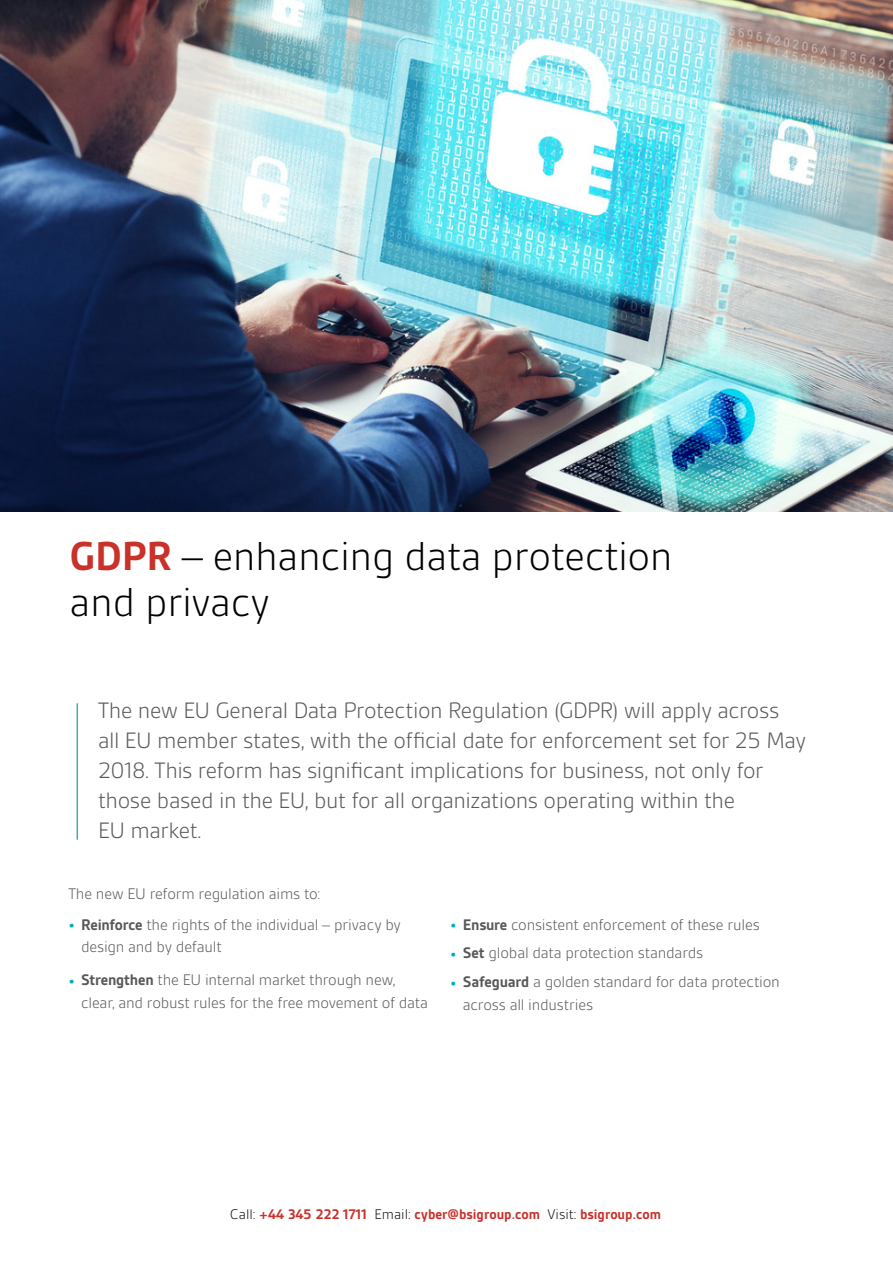
<style>
.page{position:relative;width:893px;height:1263px;background:#fff}
.page>*{position:absolute;margin:0;border:0;box-sizing:border-box;transform-origin:0 0}
.t1{font:300 43.5px/46.5px "BSI Gesta";letter-spacing:-.01em;color:#000}
.Body_Copy{font:300 24px/30px "BSI Gesta";letter-spacing:-.02em;color:#57585a}
.Body_Copy-2{font:300 16.5px/22.5px "BSI Gesta";letter-spacing:-.015em;color:#57585a}
.BSI_body_caption_sma{font:700 15px "BSI Gesta";color:#c9312b}
.s1{font-weight:700;color:#c9312b}
.s2{font-weight:700;color:#00acbc}
.s3{font-weight:700}
.s4{font-weight:300;color:#110a0c}
</style>
<div class="page">
<img style="left:0;top:0;width:893px;height:511px">
<hr style="left:77px;top:703px;width:1px;height:137px;background:#008895">
<p class="t1" style="left:70px;top:533px;width:605px"><span class="s1">GDPR</span> – enhancing data protection and privacy</p>
<p class="Body_Copy" style="left:98px;top:695px;width:709px">The new EU General Data Protection Regulation (GDPR) will apply across all EU member states, with the official date for enforcement set for 25 May 2018. This reform has significant implications for business, not only for those based in the EU, but for all organizations operating within the<br>EU market.</p>
<p class="Body_Copy-2" style="left:68px;top:882px;width:253px">The new EU reform regulation aims to:</p>
<p class="Body_Copy-2" style="left:81px;top:913px;width:321px;text-indent:-13px"><span class="s2">•</span> <span class="s3">Reinforce</span> the rights of the individual – privacy by design and by default</p>
<p class="Body_Copy-2" style="left:81px;top:969px;width:349px;text-indent:-13px"><span class="s2">•</span> <span class="s3">Strengthen</span> the EU internal market through new, clear, and robust rules for the free movement of data</p>
<p class="Body_Copy-2" style="left:450px;top:913px;width:311px"><span class="s2">•</span> <span class="s3">Ensure</span> consistent enforcement of these rules</p>
<p class="Body_Copy-2" style="left:450px;top:942px;width:255px"><span class="s2">•</span> <span class="s3">Set</span> global data protection standards</p>
<p class="Body_Copy-2" style="left:463px;top:971px;width:319px;text-indent:-13px"><span class="s2">•</span> <span class="s3">Safeguard</span> a golden standard for data protection across all industries</p>
<p class="BSI_body_caption_sma" style="left:230px;top:1206px;width:432px"><span class="s4">Call:</span> +44 345 222 1711 <span class="s4">Email:</span> cyber@bsigroup.com <span class="s4">Visit:</span> bsigroup.com</p>
</div>
